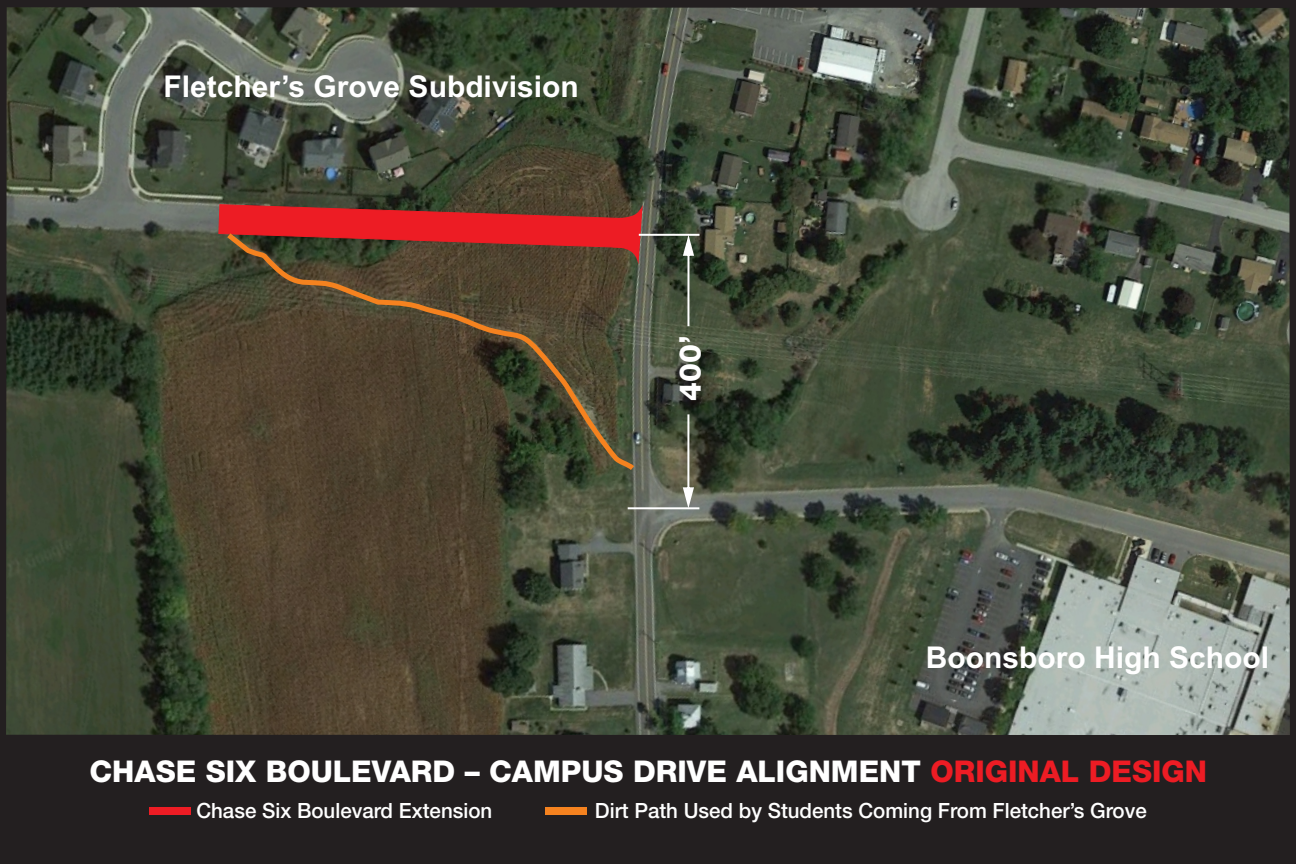
<style>
.page{position:relative;width:1296px;height:864px;background:#231f20}
.page>*{position:absolute;margin:0;border:0;box-sizing:border-box;transform-origin:0 0}
.t1{font:800 30px "Helvetica Neue";color:#fff}
.t2{font:700 30px "Arial";color:#fff}
.t3{font:500 21px "Helvetica Neue";color:#fff}
.s1{color:#ed1c24}
</style>
<div class="page">
<img style="left:6px;top:7px;width:1284px;height:728px">
<div style="left:149px;top:807px;width:42px;height:8px;background:#ed1c24"></div>
<div style="left:546px;top:807px;width:41px;height:8px;background:#f5821f"></div>
<svg style="left:219px;top:204px;width:424px;height:61px;background:#b82827"></svg>
<svg style="left:222px;top:228px;width:418px;height:247px;background:#57422e"></svg>
<hr style="left:628px;top:507px;width:71px;height:2px;background:#fff">
<hr style="left:639px;top:234px;width:61px;height:2px;background:#fff">
<svg style="left:683px;top:414px;width:11px;height:94px"></svg>
<svg style="left:683px;top:235px;width:11px;height:91px"></svg>
<h1 class="t2" style="left:164px;top:75px;width:417px">Fletcher’s Grove Subdivision</h1>
<h1 class="t1" style="left:678px;top:401px;width:67px;rotate:-90deg">400’</h1>
<h1 class="t2" style="left:926px;top:646px;width:345px">Boonsboro High School</h1>
<h1 class="t1" style="left:90px;top:759px;width:1119px">CHASE SIX BOULEVARD – CAMPUS DRIVE ALIGNMENT <span class="s1">ORIGINAL DESIGN</span></h1>
<p class="t3" style="left:196px;top:801px;width:297px">Chase Six Boulevard Extension</p>
<p class="t3" style="left:595px;top:801px;width:553px">Dirt Path Used by Students Coming From Fletcher’s Grove</p>
</div>
